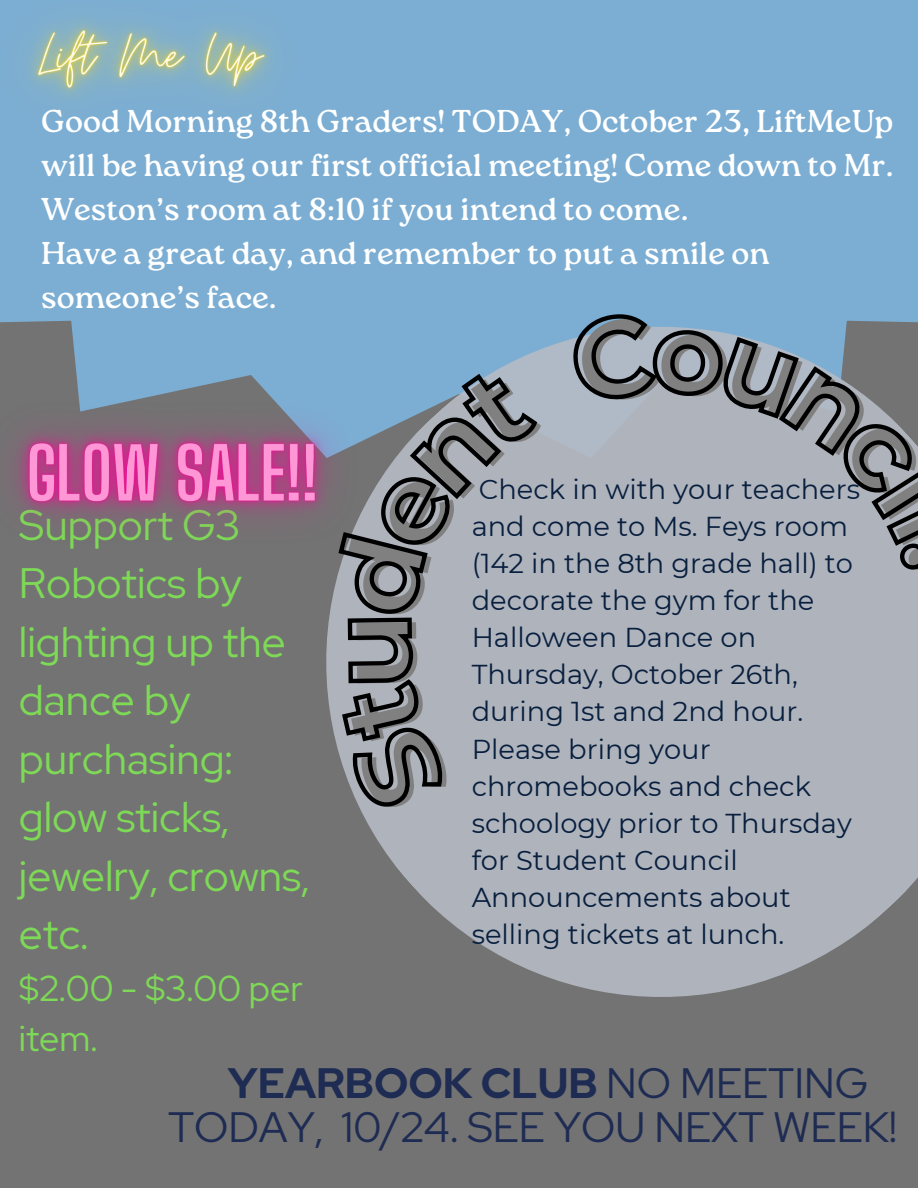
<style>
.page{position:relative;width:918px;height:1188px;background:#737373}
.page>*{position:absolute;margin:0;border:0;box-sizing:border-box;transform-origin:0 0}
.t1{font:42.45px/58.5px "Red Hat Display";color:#7ed957}
.t2{font:42.3px/43.8px "Red Hat Display";color:#1e2b52;text-align:center}
.t3{font:36px/49.5px "Red Hat Display";color:#7ed957}
.t4{font:31.5px/43.8px "Roca One";color:#fff;text-align:justify}
.t5{font:27.3px/37.2px "Montserrat";color:#081f3e}
.s1{font-weight:700}
.s2{color:#737373}
</style>
<div class="page">
<div style="left:0;top:0;width:918px;height:458px;background:#7caed3"></div>
<svg style="left:366px;top:341px;width:552px;height:656px;background:#a6aab3"></svg>
<img style="left:29px;top:21px;width:242px;height:76px">
<img style="left:0;top:352px;width:398px;height:164px">
<svg style="left:324px;top:359px;width:221px;height:462px"></svg>
<svg style="left:564px;top:314px;width:354px;height:263px;background:#979faa"></svg>
<p class="t4" style="left:41px;top:100px;width:854px">Good Morning 8th Graders! TODAY, October 23, LiftMeUp will be having our first official meeting! Come down to Mr.<br>Weston’s room at 8:10 if you intend to come.</p>
<p class="t4" style="left:41px;top:231px;width:730px">Have a great day, and remember to put a smile on someone’s face.</p>
<p class="t1" style="left:19px;top:495px;width:292px">Support G3<br>Robotics by lighting up the dance by purchasing: glow sticks, jewelry, crowns, etc.</p>
<p class="t3" style="left:19px;top:964px;width:286px">$2.00 - $3.00 per item.</p>
<p class="t5" style="left:472px;top:470px;width:390px">Check in with your teachers and come to Ms. Feys room (142 in the 8th grade hall) to decorate the gym for the<br>Halloween Dance on<br>Thursday, October 26th, during 1st and 2nd hour.<br>Please bring your chromebooks and check schoology prior to Thursday for Student Council<br>Announcements about selling tickets at lunch.</p>
<p class="t2" style="left:168px;top:1061px;width:761px"><span class="s1">YEARBOOK CLUB</span> NO MEETING<br>TODAY, 10/24. SEE YOU NEXT WEEK!<span class="s2">N</span></p>
</div>
